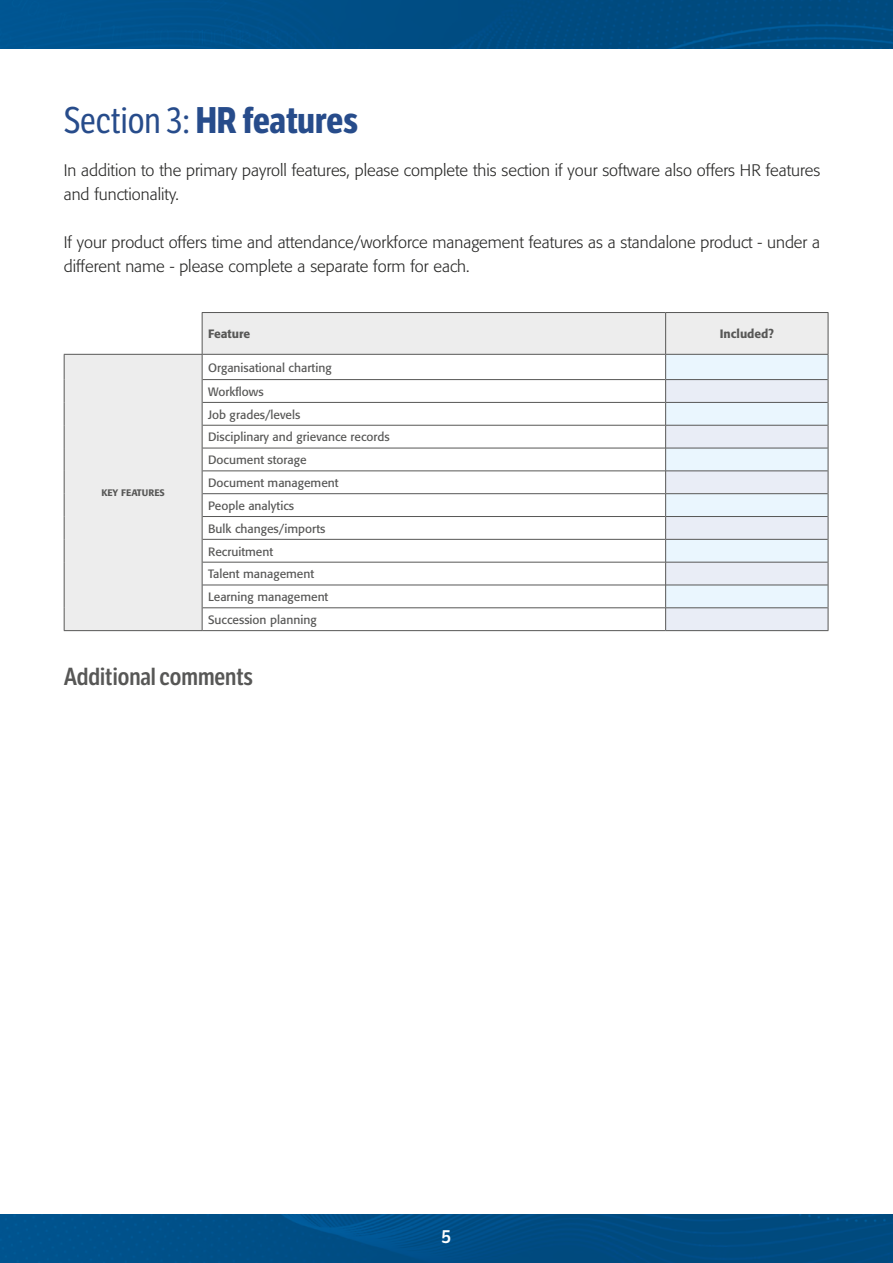
<style>
.page{position:relative;width:893px;height:1263px;background:#fff}
.page>*{position:absolute;margin:0;border:0;box-sizing:border-box;transform-origin:0 0}
.t1{font:700 36px "LFT Etica Condensed";color:#274c8b}
.t2{font:600 24px "LFT Etica Condensed";color:#575756}
.t3{font:18px "LFT Etica SB";color:#fff}
.t4{font:300 16.5px/24px "Formata";color:#282827}
.t5{font:12px/22.8px "Formata";color:#575756}
.t6{font:500 12px "Formata";color:#575756}
.t7{font:500 9.3px "Formata";color:#575756}
.s1{font-weight:400}
</style>
<div class="page">
<img style="left:0;top:1214px;width:893px;height:49px">
<img style="left:0;top:0;width:893px;height:49px">
<svg style="left:64px;top:312px;width:764px;height:318px;background:#ededed"></svg>
<svg style="left:203px;top:355px;width:462px;height:275px"></svg>
<hr style="left:202px;top:379px;width:463px;height:1px;background:#575756">
<hr style="left:202px;top:402px;width:463px;height:1px;background:#575756">
<hr style="left:202px;top:425px;width:463px;height:1px;background:#575756">
<hr style="left:202px;top:448px;width:463px;height:1px;background:#575756">
<hr style="left:202px;top:471px;width:463px;height:1px;background:#575756">
<hr style="left:202px;top:493px;width:463px;height:1px;background:#575756">
<hr style="left:202px;top:516px;width:463px;height:1px;background:#575756">
<hr style="left:202px;top:539px;width:463px;height:1px;background:#575756">
<hr style="left:202px;top:562px;width:463px;height:1px;background:#575756">
<hr style="left:202px;top:585px;width:463px;height:1px;background:#575756">
<hr style="left:202px;top:607px;width:463px;height:1px;background:#575756">
<hr style="left:202px;top:312px;width:464px;height:1px;background:#575756">
<hr style="left:202px;top:313px;width:1px;height:41px;background:#575756">
<hr style="left:666px;top:312px;width:162px;height:1px;background:#575756">
<hr style="left:828px;top:313px;width:1px;height:41px;background:#575756">
<hr style="left:202px;top:354px;width:464px;height:1px;background:#575756">
<hr style="left:64px;top:630px;width:138px;height:1px;background:#575756">
<hr style="left:202px;top:630px;width:464px;height:1px;background:#575756">
<hr style="left:64px;top:354px;width:138px;height:1px;background:#575756">
<svg style="left:64px;top:355px;width:1px;height:275px"></svg>
<svg style="left:202px;top:355px;width:1px;height:275px"></svg>
<hr style="left:665px;top:313px;width:1px;height:41px;background:#575756">
<svg style="left:665px;top:354px;width:164px;height:277px;background:#e1e8f0"></svg>
<h1 class="t1" style="left:64px;top:99px;width:296px"><span class="s1">Section 3:</span> HR features</h1>
<p class="t4" style="left:64px;top:158px;width:758px">In addition to the primary payroll features, please complete this section if your software also offers HR features and functionality.</p>
<p class="t4" style="left:64px;top:230px;width:758px">If your product offers time and attendance/workforce management features as a standalone product - under a different name - please complete a separate form for each.</p>
<p class="t7" style="left:101px;top:487px;width:65px">KEY FEATURES</p>
<p class="t6" style="left:208px;top:327px;width:44px">Feature</p>
<p class="t6" style="left:720px;top:327px;width:56px">Included?</p>
<p class="t5" style="left:208px;top:355px;width:125px;line-height:24px">Organisational charting<br>Workflows</p>
<p class="t5" style="left:208px;top:403px;width:183px">Job grades/levels<br>Disciplinary and grievance records<br>Document storage<br>Document management<br>People analytics<br>Bulk changes/imports<br>Recruitment<br>Talent management<br>Learning management<br>Succession planning</p>
<h2 class="t2" style="left:64px;top:663px;width:191px">Additional comments</h2>
<p class="t3" style="left:442px;top:1226px;width:11px">5</p>
</div>
